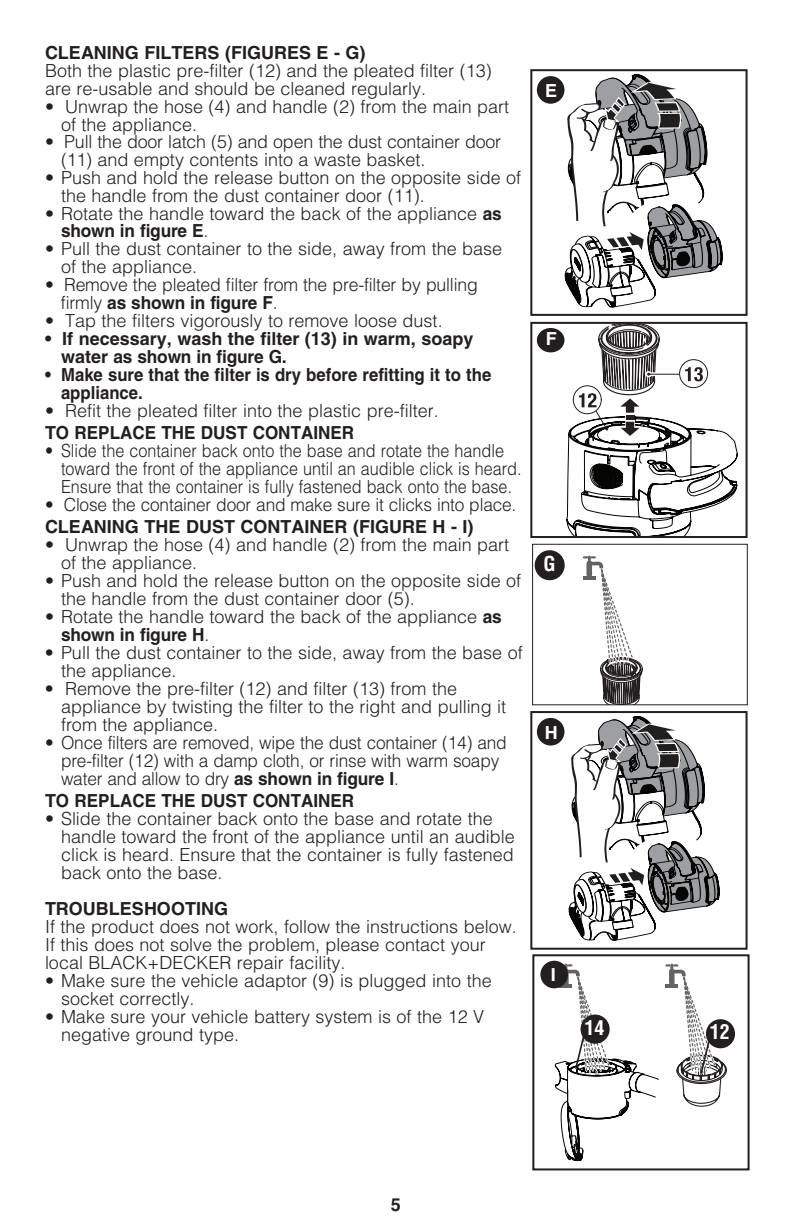
<style>
.page{position:relative;width:792px;height:1224px;background:#fff}
.page>*{position:absolute;margin:0;border:0;box-sizing:border-box;transform-origin:0 0}
.t1{font:700 condensed 20px "Helvetica";color:#fff}
.t2{font:300 18px/18px "Helvetica";color:#231f20}
.t3{font:300 18px/18px "Helvetica";color:#231f20;scale:.96 1}
.t4{font:700 18px/18px "Helvetica";color:#231f20}
.t5{font:300 18px/18px "Helvetica";color:#231f20;scale:.9 1}
.t6{font:700 18px/18px "Helvetica";color:#231f20;scale:.93 1}
.t7{font:700 18px "Helvetica";color:#231f20;scale:.95 1}
.t8{font:700 18px "Helvetica";color:#fff}
.s1{font-weight:700}
</style>
<div class="page">
<svg style="left:565px;top:74px;width:157px;height:234px"></svg>
<div style="left:530px;top:69px;width:218px;height:247px;border:2px solid #231f20"></div>
<div style="left:537px;top:76px;width:27px;height:28px;background:#231f20;border-radius:50%"></div>
<svg style="left:566px;top:325px;width:171px;height:210px"></svg>
<div style="left:530px;top:322px;width:218px;height:216px;border:2px solid #231f20"></div>
<div style="left:537px;top:328px;width:27px;height:24px;background:#231f20;border-radius:50%"></div>
<svg style="left:582px;top:555px;width:61px;height:148px"></svg>
<div style="left:532px;top:544px;width:216px;height:161px;border:1px solid #231f20"></div>
<div style="left:535px;top:550px;width:30px;height:30px;background:#231f20;border-radius:50%"></div>
<svg style="left:569px;top:716px;width:150px;height:225px"></svg>
<div style="left:530px;top:711px;width:218px;height:239px;border:2px solid #231f20"></div>
<div style="left:537px;top:718px;width:27px;height:28px;background:#231f20;border-radius:50%"></div>
<div style="left:532px;top:954px;width:218px;height:216px;border:2px solid #231f20"></div>
<div style="left:540px;top:961px;width:28px;height:27px;background:#231f20;border-radius:50%"></div>
<svg style="left:555px;top:963px;width:172px;height:198px"></svg>
<div style="left:706px;top:1019px;width:29px;height:29px;background:#231f20;border-radius:50%"></div>
<p class="t4" style="left:45px;top:44px;width:26px">Cleaning</p>
<p class="t4" style="left:145px;top:44px;width:12px">filters</p>
<p class="t4" style="left:225px;top:44px;width:19px">(figures</p>
<p class="t4" style="left:317px;top:44px;width:51px">E - G)</p>
<p class="t2" style="left:45px;top:62px;width:448px">Both the plastic pre-filter (12) and the pleated filter (13) are re-usable and should be cleaned regularly.</p>
<p class="t2" style="left:61px;top:97px;width:450px;text-indent:-16px">• Unwrap the hose (4) and handle (2) from the main part of the appliance.</p>
<p class="t2" style="left:61px;top:133px;width:442px;text-indent:-16px">• Pull the door latch (5) and open the dust container door (11) and empty contents into a waste basket.</p>
<p class="t2" style="left:61px;top:168px;width:462px;text-indent:-16px">• Push and hold the release button on the opposite side of the handle from the dust container door (11).</p>
<p class="t2" style="left:61px;top:204px;width:442px;text-indent:-16px">• Rotate the handle toward the back of the appliance <span class="s1">as shown in figure E</span>.</p>
<p class="t2" style="left:61px;top:240px;width:443px;text-indent:-16px">• Pull the dust container to the side, away from the base of the appliance.</p>
<p class="t2" style="left:61px;top:275px;width:418px;text-indent:-16px">• Remove the pleated filter from the pre-filter by pulling firmly <span class="s1">as shown in figure F</span>.</p>
<p class="t2" style="left:45px;top:311px;width:399px">• Tap the filters vigorously to remove loose dust.</p>
<p class="t4" style="left:61px;top:329px;width:414px;text-indent:-16px">• If necessary, wash the filter (13) in warm, soapy water as shown in figure G.</p>
<p class="t6" style="left:61px;top:365px;width:464px;text-indent:-16px">• Make sure that the filter is dry before refitting it to the appliance.</p>
<p class="t2" style="left:45px;top:401px;width:395px">• Refit the pleated filter into the plastic pre-filter.</p>
<p class="t4" style="left:45px;top:423px;width:42px">To replace</p>
<p class="t7" style="left:161px;top:422px;width:13px">the</p>
<p class="t7" style="left:201px;top:422px;width:13px">dust</p>
<p class="t7" style="left:253px;top:422px;width:13px">container</p>
<p class="t5" style="left:61px;top:441px;width:513px;text-indent:-16px">• Slide the container back onto the base and rotate the handle toward the front of the appliance until an audible click is heard.<br>Ensure that the container is fully fastened back onto the base.</p>
<p class="t3" style="left:45px;top:495px;width:493px">• Close the container door and make sure it clicks into place.</p>
<p class="t4" style="left:45px;top:517px;width:26px">Cleaning</p>
<p class="t4" style="left:145px;top:517px;width:13px">the</p>
<p class="t4" style="left:186px;top:517px;width:13px">dust</p>
<p class="t4" style="left:241px;top:517px;width:13px">container</p>
<p class="t4" style="left:353px;top:517px;width:18px">(figure</p>
<p class="t4" style="left:433px;top:517px;width:43px">H - I)</p>
<p class="t2" style="left:61px;top:535px;width:450px;text-indent:-16px">• Unwrap the hose (4) and handle (2) from the main part of the appliance.</p>
<p class="t2" style="left:61px;top:571px;width:462px;text-indent:-16px">• Push and hold the release button on the opposite side of the handle from the dust container door (5).</p>
<p class="t2" style="left:61px;top:607px;width:442px;text-indent:-16px">• Rotate the handle toward the back of the appliance <span class="s1">as shown in figure H</span>.</p>
<p class="t2" style="left:61px;top:643px;width:463px;text-indent:-16px">• Pull the dust container to the side, away from the base of the appliance.</p>
<p class="t2" style="left:61px;top:679px;width:447px;text-indent:-16px">• Remove the pre-filter (12) and filter (13) from the appliance by twisting the filter to the right and pulling it from the appliance.</p>
<p class="t3" style="left:61px;top:733px;width:466px;text-indent:-16px">• Once filters are removed, wipe the dust container (14) and pre-filter (12) with a damp cloth, or rinse with warm soapy water and allow to dry <span class="s1">as shown in figure I</span>.</p>
<p class="t4" style="left:45px;top:791px;width:42px">To replace</p>
<p class="t7" style="left:161px;top:790px;width:13px">the</p>
<p class="t7" style="left:201px;top:790px;width:13px">dust</p>
<p class="t7" style="left:253px;top:790px;width:13px">container</p>
<p class="t2" style="left:61px;top:809px;width:455px;text-indent:-16px">• Slide the container back onto the base and rotate the handle toward the front of the appliance until an audible click is heard. Ensure that the container is fully fastened back onto the base.</p>
<p class="t4" style="left:45px;top:899px;width:185px">TROUBLESHOOTING</p>
<p class="t2" style="left:45px;top:917px;width:473px">If the product does not work, follow the instructions below.<br>If this does not solve the problem, please contact your local BLACK+DECKER repair facility.</p>
<p class="t2" style="left:61px;top:971px;width:432px;text-indent:-16px">• Make sure the vehicle adaptor (9) is plugged into the socket correctly.</p>
<p class="t2" style="left:61px;top:1007px;width:425px;text-indent:-16px">• Make sure your vehicle battery system is of the 12 V negative ground type.</p>
<p class="t8" style="left:545px;top:80px;width:14px">E</p>
<p class="t8" style="left:546px;top:328px;width:12px">F</p>
<p class="t1" style="left:544px;top:551px;width:14px">G</p>
<p class="t8" style="left:545px;top:722px;width:14px">H</p>
<p class="t8" style="left:551px;top:964px;width:7px">I</p>
<p class="t1" style="left:584px;top:1015px;width:21px">14</p>
<p class="t1" style="left:710px;top:1020px;width:21px">12</p>
<p class="t4" style="left:391px;top:1195px;width:12px">5</p>
</div>
